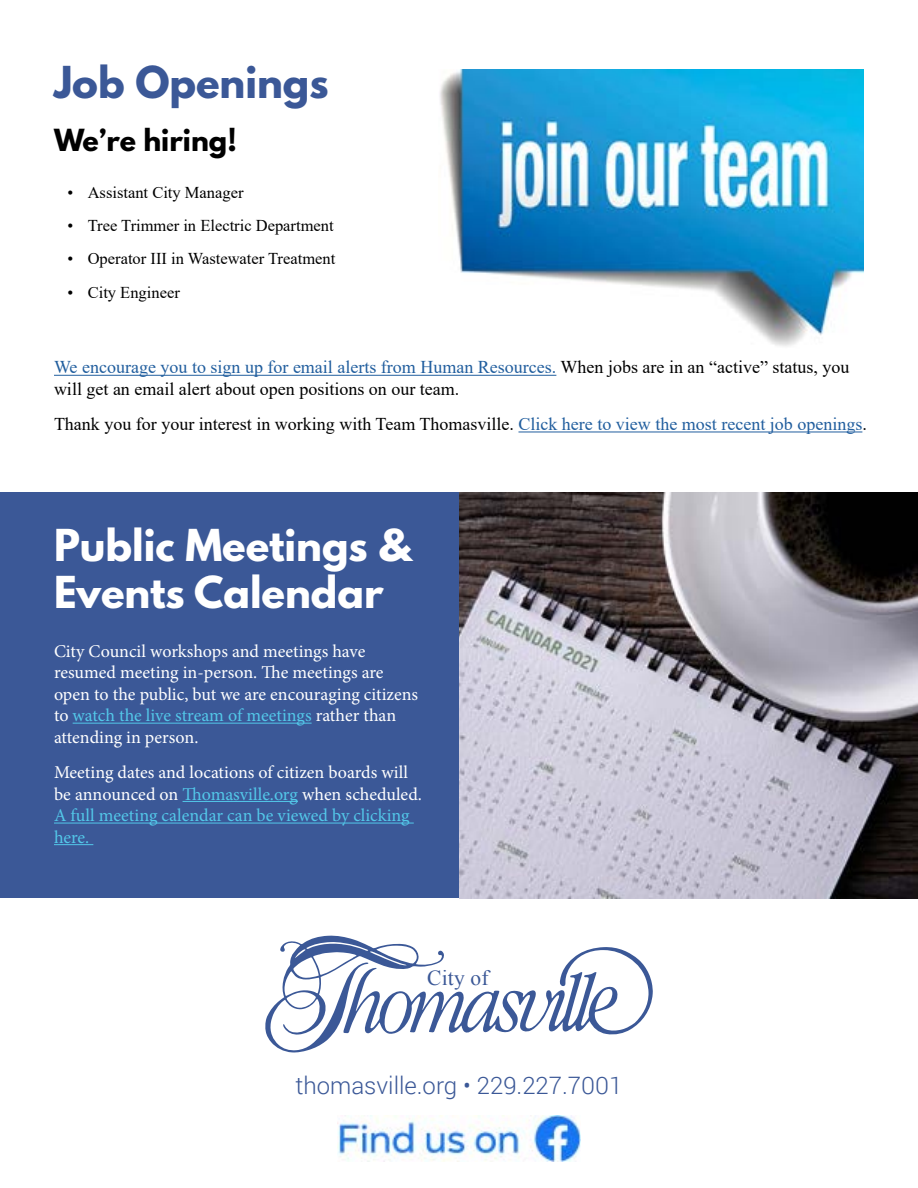
<style>
.page{position:relative;width:918px;height:1188px;background:#fff}
.page>*{position:absolute;margin:0;border:0;box-sizing:border-box;transform-origin:0 0}
.t1{font:700 39px/46.8px "League Spartan";color:#fff}
.t2{font:700 39px "League Spartan";color:#3b5897}
.t3{font:700 27px "League Spartan";color:#000}
.t4{font:300 24px "Roboto";color:#3b5897}
.t5{font:21.45px "Times New Roman";letter-spacing:.01em;color:#3b5897}
.t6{font:18px/21.6px "Minion Pro";color:#fff}
.t7{font:18px/21.6px "Times New Roman";color:#000}
.t8{font:16.5px "Times New Roman";color:#000}
.s1{color:#fff}
.s2{color:#215e9e}
.s3{color:#53c8e9}
</style>
<div class="page">
<img style="left:440px;top:69px;width:424px;height:277px">
<div style="left:0;top:492px;width:918px;height:406px;background:#3b5897"></div>
<img style="left:459px;top:492px;width:459px;height:406px">
<svg style="left:265px;top:935px;width:388px;height:118px"></svg>
<img style="left:337px;top:1116px;width:244px;height:46px">
<hr style="left:73px;top:723px;width:239px;height:1px;background:#53c8e9">
<hr style="left:183px;top:801px;width:115px;height:1px;background:#53c8e9">
<hr style="left:54px;top:823px;width:360px;height:1px;background:#53c8e9">
<hr style="left:54px;top:844px;width:39px;height:1px;background:#53c8e9">
<hr style="left:54px;top:375px;width:502px;height:1px;background:#215e9e">
<hr style="left:518px;top:432px;width:344px;height:1px;background:#215e9e">
<h1 class="t2" style="left:54px;top:52px;width:290px">Job Openings<span class="s1">!</span></h1>
<h2 class="t3" style="left:54px;top:119px;width:184px">We’re hiring!</h2>
<p class="t8" style="left:68px;top:181px;width:178px">• Assistant City Manager</p>
<p class="t8" style="left:68px;top:214px;width:268px">• Tree Trimmer in Electric Department</p>
<p class="t8" style="left:68px;top:247px;width:269px">• Operator III in Wastewater Treatment</p>
<p class="t8" style="left:68px;top:281px;width:114px">• City Engineer</p>
<p class="t7" style="left:54px;top:356px;width:797px"><span class="s2">We encourage you to sign up for email alerts from Human Resources.</span> When jobs are in an “active” status, you will get an email alert about open positions on our team.</p>
<p class="t7" style="left:54px;top:413px;width:814px">Thank you for your interest in working with Team Thomasville. <span class="s2">Click here to view the most recent job openings</span>.</p>
<h1 class="t1" style="left:54px;top:521px;width:358px">Public Meetings &amp;<br>Events Calendar</h1>
<p class="t6" style="left:54px;top:640px;width:366px">City Council workshops and meetings have resumed meeting in-person. The meetings are open to the public, but we are encouraging citizens to <span class="s3">watch the live stream of meetings</span> rather than attending in person.</p>
<p class="t6" style="left:54px;top:762px;width:369px">Meeting dates and locations of citizen boards will be announced on <span class="s3">Thomasville.org</span> when scheduled.<br><span class="s3">A full meeting calendar can be viewed by clicking here.</span></p>
<p class="t5" style="left:427px;top:963px;width:63px">City of</p>
<h3 class="t4" style="left:295px;top:1069px;width:329px">thomasville.org • 229.227.7001</h3>
</div>
